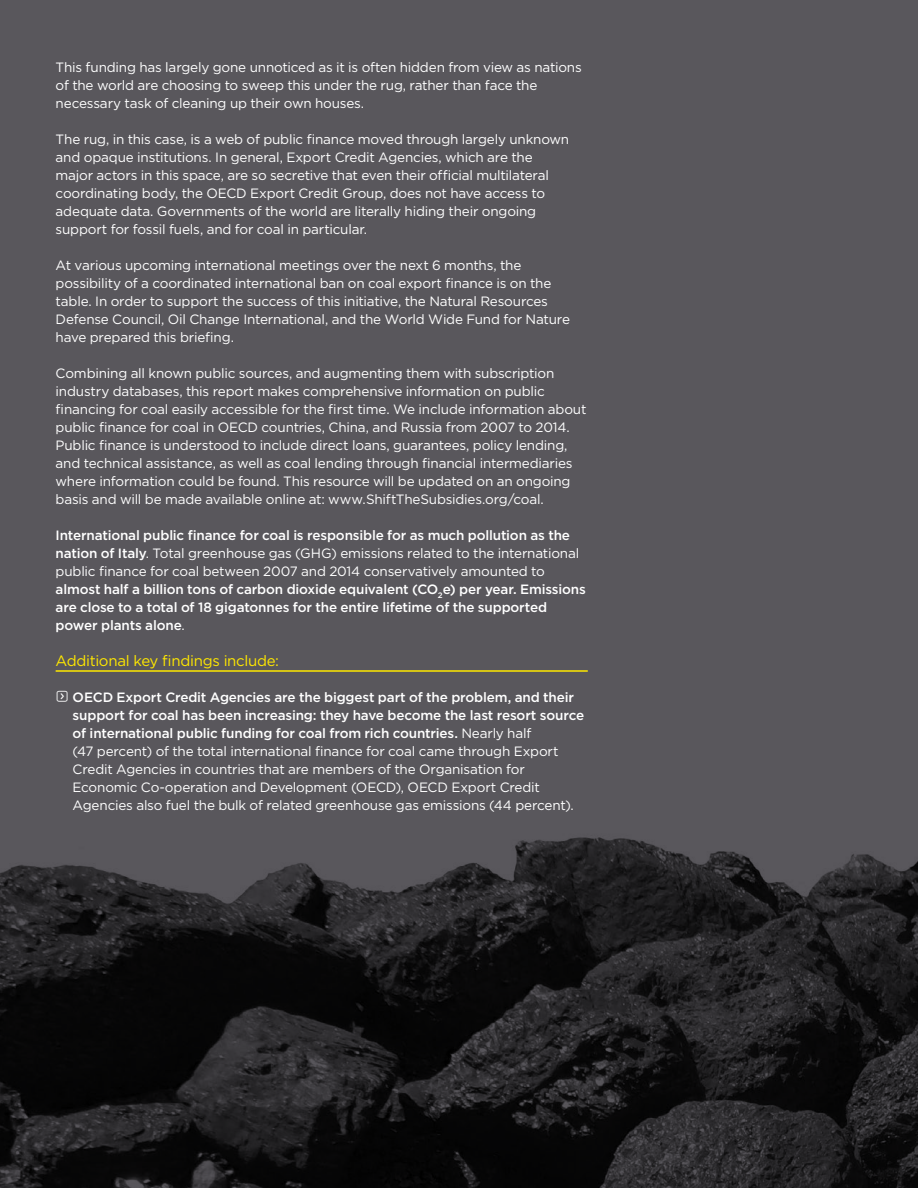
<style>
.page{position:relative;width:918px;height:1188px;background:#59575c}
.page>*{position:absolute;margin:0;border:0;box-sizing:border-box;transform-origin:0 0}
.t1{font:15px "Gotham";letter-spacing:-.02em;color:#ffe800}
.t2{font:13.5px/18px "Gotham";letter-spacing:-.015em;color:#fff}
.t3{font:500 13.5px/18px "Gotham";letter-spacing:-.01em;color:#fff}
.s1{font-weight:400}
.s2{font-family:"Button Bonus Rounded Positive"}
.s3{font-weight:500}
</style>
<div class="page">
<hr style="left:56px;top:670px;width:532px;height:2px;background:#ffe800">
<img style="left:0;top:837px;width:918px;height:351px">
<p class="t2" style="left:56px;top:58px;width:528px">This funding has largely gone unnoticed as it is often hidden from view as nations of the world are choosing to sweep this under the rug, rather than face the necessary task of cleaning up their own houses.</p>
<p class="t2" style="left:56px;top:130px;width:515px">The rug, in this case, is a web of public finance moved through largely unknown and opaque institutions. In general, Export Credit Agencies, which are the major actors in this space, are so secretive that even their official multilateral coordinating body, the OECD Export Credit Group, does not have access to adequate data. Governments of the world are literally hiding their ongoing support for fossil fuels, and for coal in particular.</p>
<p class="t2" style="left:56px;top:256px;width:516px">At various upcoming international meetings over the next 6 months, the possibility of a coordinated international ban on coal export finance is on the table. In order to support the success of this initiative, the Natural Resources Defense Council, Oil Change International, and the World Wide Fund for Nature have prepared this briefing.</p>
<p class="t2" style="left:56px;top:364px;width:532px">Combining all known public sources, and augmenting them with subscription industry databases, this report makes comprehensive information on public financing for coal easily accessible for the first time. We include information about public finance for coal in OECD countries, China, and Russia from 2007 to 2014.<br>Public finance is understood to include direct loans, guarantees, policy lending, and technical assistance, as well as coal lending through financial intermediaries where information could be found. This resource will be updated on an ongoing basis and will be made available online at: www.ShiftTheSubsidies.org/coal.</p>
<p class="t3" style="left:56px;top:526px;width:532px">International public finance for coal is responsible for as much pollution as the nation of Italy<span class="s1">. Total greenhouse gas (GHG) emissions related to the international public finance for coal between 2007 and 2014 conservatively amounted to </span>almost half a billion tons of carbon dioxide equivalent (CO<sub>2</sub>e) per year. Emissions are close to a total of 18 gigatonnes for the entire lifetime of the supported power plants alone<span class="s1">.</span></p>
<p class="t1" style="left:56px;top:652px;width:225px">Additional key findings include:</p>
<p class="t2" style="left:73px;top:688px;width:513px;text-indent:-17px"><span class="s2">f</span> <span class="s3">OECD Export Credit Agencies are the biggest part of the problem, and their support for coal has been increasing: they have become the last resort source of international public funding for coal from rich countries.</span> Nearly half<br>(47 percent) of the total international finance for coal came through Export Credit Agencies in countries that are members of the Organisation for Economic Co-operation and Development (OECD), OECD Export Credit Agencies also fuel the bulk of related greenhouse gas emissions (44 percent).</p>
</div>
